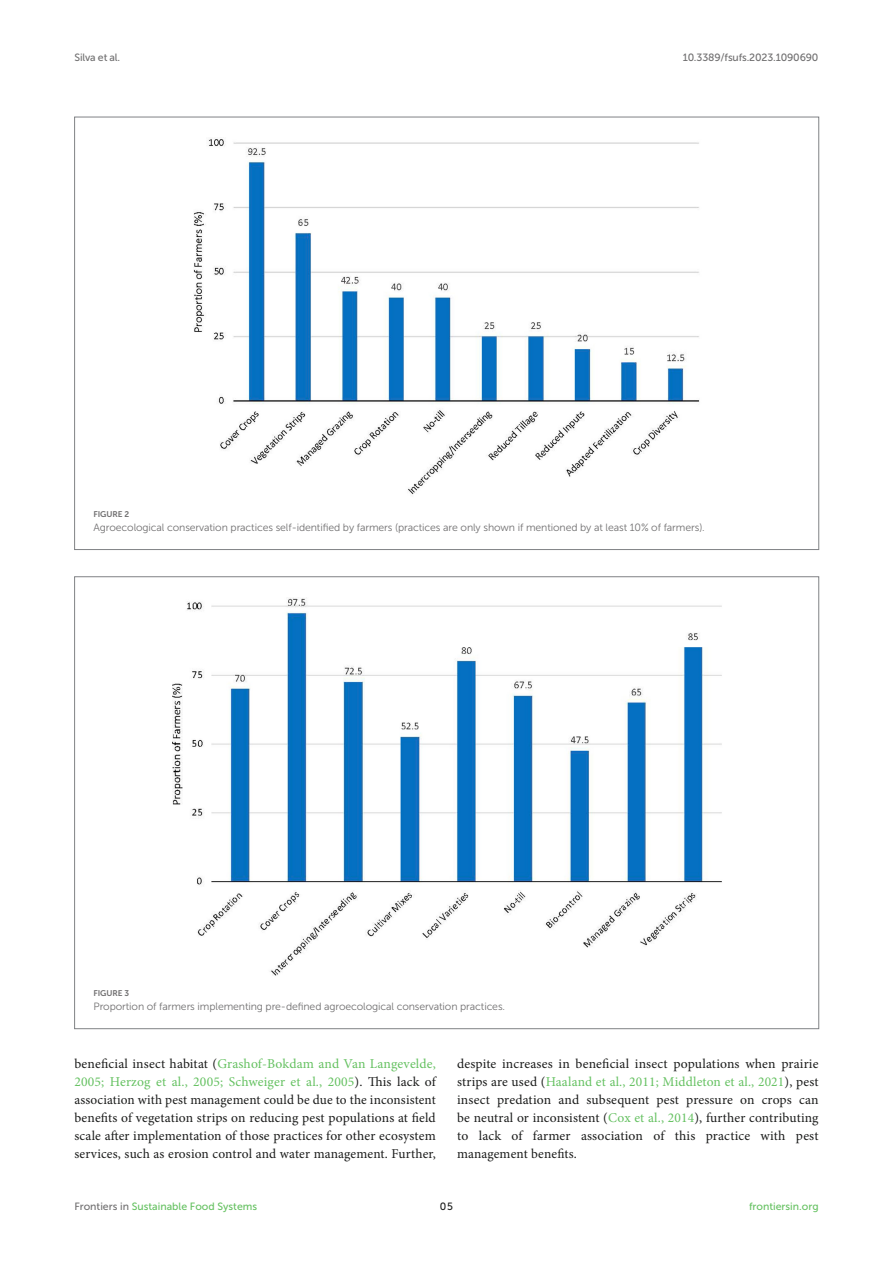
<style>
.page{position:relative;width:893px;height:1263px;background:#fff}
.page>*{position:absolute;margin:0;border:0;box-sizing:border-box;transform-origin:0 0}
.TEXT{font:13.5px/18px "Minion Pro";letter-spacing:.01em;color:#1b1c1b;text-align:justify}
.FIG_LEG{font:10.5px "Museo Sans 300";letter-spacing:-.01em;color:#706f70}
.t1{font:10.5px "Museo Sans 500";color:#65c161}
.t2{font:10.5px "Museo Sans 500";letter-spacing:-.015em;color:#706f70}
.t3{font:10.5px "Museo Sans 500";color:#1b1c1b}
.FIG_HD{font:8.25px "Museo Sans 700";letter-spacing:-.01em;color:#706f70}
.s1{color:#65c161}
.s2{color:#706f70}
</style>
<div class="page">
<img style="left:193px;top:138px;width:507px;height:357px">
<img style="left:172px;top:598px;width:550px;height:378px">
<p class="t2" style="left:74px;top:51px;width:47px">Silva et al.</p>
<p class="t2" style="left:683px;top:51px;width:137px">10.3389/fsufs.2023.1090690</p>
<p class="FIG_HD" style="left:94px;top:510px;width:37px">FIGURE 2</p>
<p class="FIG_LEG" style="left:94px;top:521px;width:613px">Agroecological conservation practices self-identified by farmers (practices are only shown if mentioned by at least 10% of farmers).</p>
<p class="FIG_HD" style="left:94px;top:989px;width:37px">FIGURE 3</p>
<p class="FIG_LEG" style="left:94px;top:1000px;width:413px">Proportion of farmers implementing pre-defined agroecological conservation practices.</p>
<p class="TEXT" style="left:74px;top:1055px;width:363px">beneficial insect habitat (<span class="s1">Grashof-Bokdam and Van Langevelde, 2005; Herzog et al., 2005; Schweiger et al., 2005</span>). This lack of association with pest management could be due to the inconsistent benefits of vegetation strips on reducing pest populations at field scale after implementation of those practices for other ecosystem services, such as erosion control and water management. Further,</p>
<p class="TEXT" style="left:457px;top:1055px;width:363px">despite increases in beneficial insect populations when prairie strips are used (<span class="s1">Haaland et al., 2011; Middleton et al., 2021</span>), pest insect predation and subsequent pest pressure on crops can be neutral or inconsistent (<span class="s1">Cox et al., 2014</span>), further contributing to lack of farmer association of this practice with pest management benefits.</p>
<p class="t1" style="left:74px;top:1200px;width:184px"><span class="s2">Frontiers in</span> Sustainable Food Systems</p>
<p class="t3" style="left:440px;top:1200px;width:14px">05</p>
<p class="t1" style="left:749px;top:1200px;width:71px">frontiersin.org</p>
</div>
